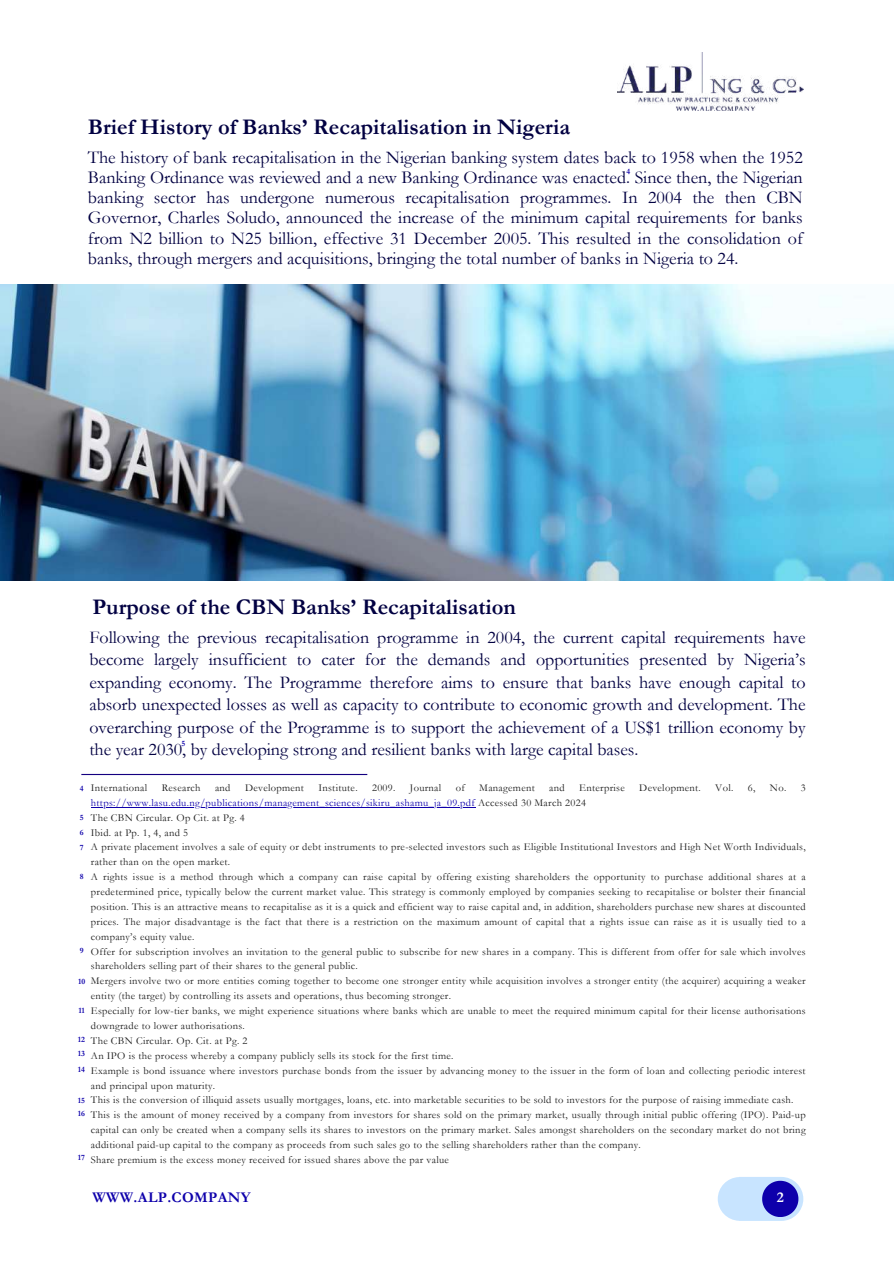
<style>
.page{position:relative;width:894px;height:1264px;background:#fff}
.page>*{position:absolute;margin:0;border:0;box-sizing:border-box;transform-origin:0 0}
.t1{font:700 22.5px "Garamond";color:#020142}
.t2{font:18px/20.2px "Garamond";color:#020142;text-align:justify}
.t3{font:700 15px "Garamond";color:#fff}
.t4{font:700 14.85px "Garamond";letter-spacing:.025em;color:#0e00ab}
.t5{font:10.5px/14.9px "Garamond";letter-spacing:.03em;color:#1a1a1a}
.t6{font:700 8.1px/15.3px "Garamond";color:#0e00ab}
.s1{color:#0e00ab}
</style>
<div class="page">
<div style="left:717px;top:1176px;width:86px;height:44px;background:#c8e4ff;border-radius:22px"></div>
<svg style="left:762px;top:1180px;width:36px;height:36px"></svg>
<img style="left:617px;top:52px;width:185px;height:59px">
<img style="left:0;top:285px;width:893px;height:295px">
<hr style="left:91px;top:806px;width:384px;height:1px;background:#0e00ab">
<hr style="left:81px;top:774px;width:286px;height:1px;background:#140080">
<h1 class="t1" style="left:88px;top:115px;width:483px">Brief History of Banks’ Recapitalisation in Nigeria</h1>
<p class="t2" style="left:88px;top:147px;width:716px">The history of bank recapitalisation in the Nigerian banking system dates back to 1958 when the 1952<br>Banking Ordinance was reviewed and a new Banking Ordinance was enacted. Since then, the Nigerian banking sector has undergone numerous recapitalisation programmes. In 2004 the then CBN Governor, Charles Soludo, announced the increase of the minimum capital requirements for banks from N2 billion to N25 billion, effective 31 December 2005. This resulted in the consolidation of banks, through mergers and acquisitions, bringing the total number of banks in Nigeria to 24.</p>
<p class="t6" style="left:626px;top:164px;width:5px">4</p>
<h1 class="t1" style="left:92px;top:594px;width:425px">Purpose of the CBN Banks’ Recapitalisation</h1>
<p class="t2" style="left:89px;top:626px;width:717px;line-height:22.5px">Following the previous recapitalisation programme in 2004, the current capital requirements have become largely insufficient to cater for the demands and opportunities presented by Nigeria’s expanding economy. The Programme therefore aims to ensure that banks have enough capital to absorb unexpected losses as well as capacity to contribute to economic growth and development. The overarching purpose of the Programme is to support the achievement of a US$1 trillion economy by the year 2030, by developing strong and resilient banks with large capital bases.</p>
<p class="t6" style="left:181px;top:736px;width:5px">5</p>
<p class="t5" style="left:91px;top:780px;width:58px">International</p>
<p class="t5" style="left:162px;top:780px;width:40px">Research</p>
<p class="t5" style="left:215px;top:780px;width:17px">and</p>
<p class="t5" style="left:245px;top:780px;width:60px">Development</p>
<p class="t5" style="left:318px;top:780px;width:41px">Institute.</p>
<p class="t5" style="left:372px;top:780px;width:25px">2009.</p>
<p class="t5" style="left:410px;top:780px;width:33px">Journal</p>
<p class="t5" style="left:455px;top:780px;width:11px">of</p>
<p class="t5" style="left:479px;top:780px;width:57px">Management</p>
<p class="t5" style="left:549px;top:780px;width:17px">and</p>
<p class="t5" style="left:579px;top:780px;width:47px">Enterprise</p>
<p class="t5" style="left:639px;top:780px;width:63px">Development.</p>
<p class="t5" style="left:715px;top:780px;width:20px">Vol.</p>
<p class="t5" style="left:747px;top:780px;width:9px">6,</p>
<p class="t5" style="left:769px;top:780px;width:37px">No. 3</p>
<p class="t5" style="left:91px;top:795px;width:716px"><span class="s1">https://www.lasu.edu.ng/publications/management_sciences/sikiru_ashamu_ja_09.pdf</span> Accessed 30 March 2024<br>The CBN Circular. Op Cit. at Pg. 4<br>Ibid. at Pp. 1, 4, and 5<br>A private placement involves a sale of equity or debt instruments to pre-selected investors such as Eligible Institutional Investors and High Net Worth Individuals, rather than on the open market.<br>A rights issue is a method through which a company can raise capital by offering existing shareholders the opportunity to purchase additional shares at a predetermined price, typically below the current market value. This strategy is commonly employed by companies seeking to recapitalise or bolster their financial position. This is an attractive means to recapitalise as it is a quick and efficient way to raise capital and, in addition, shareholders purchase new shares at discounted prices. The major disadvantage is the fact that there is a restriction on the maximum amount of capital that a rights issue can raise as it is usually tied to a company’s equity value.<br>Offer for subscription involves an invitation to the general public to subscribe for new shares in a company. This is different from offer for sale which involves shareholders selling part of their shares to the general public.<br>Mergers involve two or more entities coming together to become one stronger entity while acquisition involves a stronger entity (the acquirer) acquiring a weaker entity (the target) by controlling its assets and operations, thus becoming stronger.<br>Especially for low-tier banks, we might experience situations where banks which are unable to meet the required minimum capital for their license authorisations downgrade to lower authorisations.<br>The CBN Circular. Op. Cit. at Pg. 2<br>An IPO is the process whereby a company publicly sells its stock for the first time.<br>Example is bond issuance where investors purchase bonds from the issuer by advancing money to the issuer in the form of loan and collecting periodic interest and principal upon maturity.<br>This is the conversion of illiquid assets usually mortgages, loans, etc. into marketable securities to be sold to investors for the purpose of raising immediate cash.<br>This is the amount of money received by a company from investors for shares sold on the primary market, usually through initial public offering (IPO). Paid-up capital can only be created when a company sells its shares to investors on the primary market. Sales amongst shareholders on the secondary market do not bring additional paid-up capital to the company as proceeds from such sales go to the selling shareholders rather than the company.<br>Share premium is the excess money received for issued shares above the par value</p>
<p class="t6" style="left:80px;top:781px;width:5px">4</p>
<p class="t6" style="left:80px;top:809px;width:5px;text-align:justify">5<br>6<br>7</p>
<p class="t6" style="left:80px;top:869px;width:5px">8</p>
<p class="t6" style="left:80px;top:942px;width:5px">9</p>
<p class="t6" style="left:78px;top:973px;width:9px">10</p>
<p class="t6" style="left:78px;top:1002px;width:8px">11</p>
<p class="t6" style="left:78px;top:1033px;width:9px;line-height:13.4px">12<br>13</p>
<p class="t6" style="left:78px;top:1061px;width:9px">14</p>
<p class="t6" style="left:78px;top:1094px;width:9px;line-height:13px">15<br>16</p>
<p class="t6" style="left:78px;top:1149px;width:9px">17</p>
<h3 class="t4" style="left:92px;top:1189px;width:159px">WWW.ALP.COMPANY</h3>
<h3 class="t3" style="left:776px;top:1189px;width:9px">2</h3>
</div>
